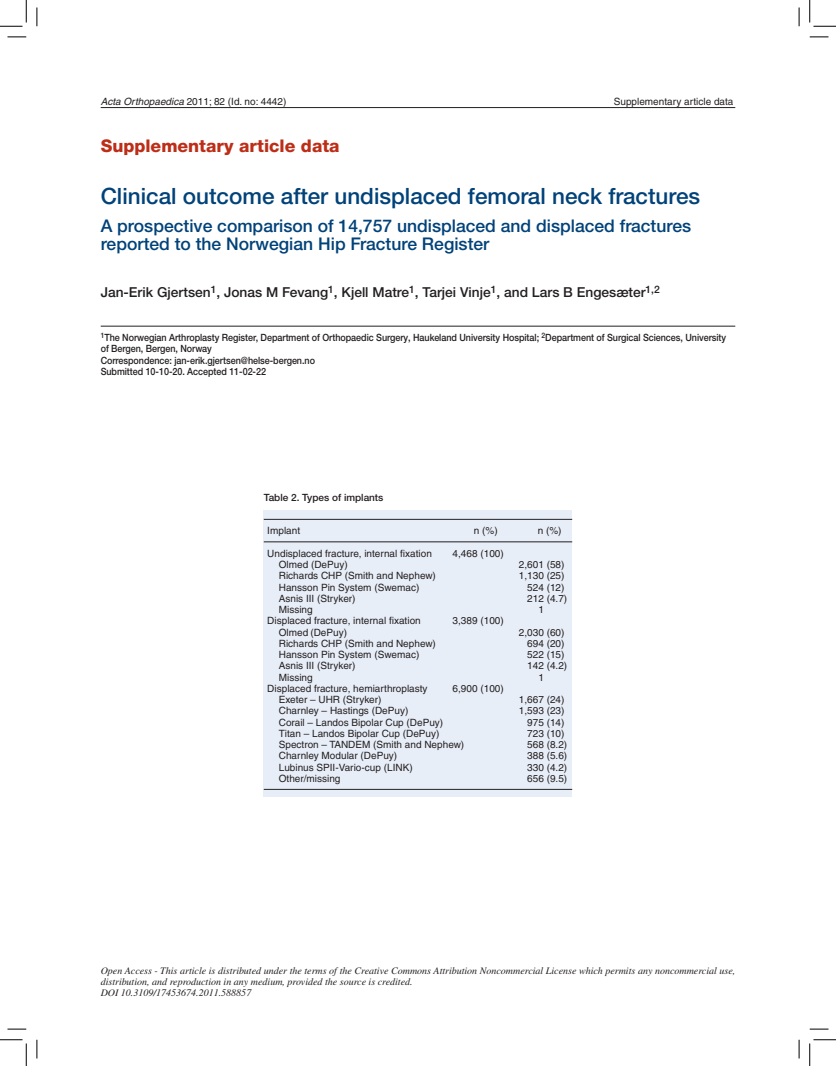
<style>
.page{position:relative;width:836px;height:1066px;background:#fff}
.page>*{position:absolute;margin:0;border:0;box-sizing:border-box;transform-origin:0 0}
.t1{font:500 22.5px "Helvetica Neue LTW1 G";color:#004279}
.t2{font:500 17.5px/17.5px "Helvetica Neue LTW1 G";color:#004279}
.t3{font:800 17.5px "Helvetica Neue LTW1 G";color:#bc2e18}
.t4{font:500 13.75px "Helvetica Neue LTW1 G";color:#231f20}
.t5{font:10px "Helvetica";color:#231f20}
.t6{font:500 10px/11.2px "Helvetica Neue LTW1 G";letter-spacing:-.005em;color:#231f20;scale:.9 1}
.t7{font:italic 10px/11.2px "Times";color:#231f20}
.t8{font:500 10px "Helvetica Neue LTW1 G";letter-spacing:-.005em;color:#231f20}
.s1{font-style:italic}
</style>
<div class="page">
<hr style="left:101px;top:107px;width:634px;height:1px;background:#231f20">
<div style="left:264px;top:511px;width:308px;height:286px;background:#e8eef8"></div>
<hr style="left:264px;top:519px;width:308px;height:1px;background:#231f20">
<hr style="left:264px;top:542px;width:308px;height:1px;background:#231f20">
<hr style="left:264px;top:789px;width:308px;height:1px;background:#231f20">
<hr style="left:101px;top:326px;width:634px;height:1px;background:#231f20">
<svg style="left:8px;top:36px;width:18px;height:2px"></svg>
<svg style="left:809px;top:36px;width:19px;height:2px"></svg>
<svg style="left:8px;top:1028px;width:18px;height:2px"></svg>
<svg style="left:809px;top:1028px;width:19px;height:2px"></svg>
<svg style="left:36px;top:8px;width:2px;height:18px"></svg>
<svg style="left:36px;top:1040px;width:2px;height:18px"></svg>
<svg style="left:798px;top:8px;width:1px;height:18px"></svg>
<svg style="left:798px;top:1040px;width:1px;height:18px"></svg>
<svg style="left:0;top:0;width:27px;height:27px"></svg>
<svg style="left:0;top:1039px;width:27px;height:27px"></svg>
<svg style="left:809px;top:0;width:27px;height:27px"></svg>
<svg style="left:809px;top:1039px;width:27px;height:27px"></svg>
<p class="t5" style="left:101px;top:96px;width:187px"><span class="s1">Acta Orthopaedica</span> 2011; 82 (Id. no: 4442)</p>
<p class="t5" style="left:614px;top:96px;width:121px">Supplementary article data</p>
<h2 class="t3" style="left:101px;top:136px;width:240px">Supplementary article data</h2>
<h1 class="t1" style="left:101px;top:182px;width:601px">Clinical outcome after undisplaced femoral neck fractures</h1>
<h2 class="t2" style="left:101px;top:217px;width:592px">A prospective comparison of 14,757 undisplaced and displaced fractures reported to the Norwegian Hip Fracture Register</h2>
<h3 class="t4" style="left:101px;top:284px;width:560px">Jan-Erik Gjertsen<sup>1</sup>, Jonas M Fevang<sup>1</sup>, Kjell Matre<sup>1</sup>, Tarjei Vinje<sup>1</sup>, and Lars B Engesæter<sup>1,2</sup></h3>
<p class="t6" style="left:101px;top:332px;width:696px"><sup>1</sup>The Norwegian Arthroplasty Register, Department of Orthopaedic Surgery, Haukeland University Hospital; <sup>2</sup>Department of Surgical Sciences, University of Bergen, Bergen, Norway<br>Correspondence: jan-erik.gjertsen@helse-bergen.no<br>Submitted 10-10-20. Accepted 11-02-22</p>
<p class="t8" style="left:264px;top:491px;width:121px">Table 2. Types of implants</p>
<p class="t5" style="left:267px;top:525px;width:34px">Implant</p>
<p class="t5" style="left:474px;top:525px;width:25px">n (%)</p>
<p class="t5" style="left:537px;top:525px;width:25px">n (%)</p>
<p class="t5" style="left:267px;top:547px;width:166px">Undisplaced fracture, internal fixation</p>
<p class="t5" style="left:452px;top:547px;width:53px">4,468 (100)</p>
<p class="t5" style="left:279px;top:559px;width:70px">Olmed (DePuy)</p>
<p class="t5" style="left:519px;top:559px;width:47px">2,601 (58)</p>
<p class="t5" style="left:279px;top:570px;width:159px">Richards CHP (Smith and Nephew)</p>
<p class="t5" style="left:519px;top:570px;width:47px">1,130 (25)</p>
<p class="t5" style="left:279px;top:581px;width:142px">Hansson Pin System (Swemac)</p>
<p class="t5" style="left:527px;top:581px;width:39px">524 (12)</p>
<p class="t5" style="left:279px;top:592px;width:78px">Asnis III (Stryker)</p>
<p class="t5" style="left:527px;top:592px;width:42px">212 (4.7)</p>
<p class="t5" style="left:279px;top:604px;width:35px">Missing</p>
<p class="t5" style="left:538px;top:604px;width:7px">1</p>
<p class="t5" style="left:267px;top:615px;width:155px">Displaced fracture, internal fixation</p>
<p class="t5" style="left:452px;top:615px;width:53px">3,389 (100)</p>
<p class="t5" style="left:279px;top:626px;width:70px">Olmed (DePuy)</p>
<p class="t5" style="left:519px;top:626px;width:47px">2,030 (60)</p>
<p class="t5" style="left:279px;top:637px;width:159px">Richards CHP (Smith and Nephew)</p>
<p class="t5" style="left:527px;top:637px;width:39px">694 (20)</p>
<p class="t5" style="left:279px;top:649px;width:142px">Hansson Pin System (Swemac)</p>
<p class="t5" style="left:527px;top:649px;width:39px">522 (15)</p>
<p class="t5" style="left:279px;top:660px;width:78px">Asnis III (Stryker)</p>
<p class="t5" style="left:527px;top:660px;width:42px">142 (4.2)</p>
<p class="t5" style="left:279px;top:671px;width:35px">Missing</p>
<p class="t5" style="left:538px;top:671px;width:7px">1</p>
<p class="t5" style="left:267px;top:682px;width:162px">Displaced fracture, hemiarthroplasty</p>
<p class="t5" style="left:452px;top:682px;width:53px">6,900 (100)</p>
<p class="t5" style="left:279px;top:694px;width:104px">Exeter – UHR (Stryker)</p>
<p class="t5" style="left:519px;top:694px;width:47px">1,667 (24)</p>
<p class="t5" style="left:279px;top:705px;width:131px">Charnley – Hastings (DePuy)</p>
<p class="t5" style="left:519px;top:705px;width:47px">1,593 (23)</p>
<p class="t5" style="left:279px;top:716px;width:166px">Corail – Landos Bipolar Cup (DePuy)</p>
<p class="t5" style="left:527px;top:716px;width:39px">975 (14)</p>
<p class="t5" style="left:279px;top:727px;width:162px">Titan – Landos Bipolar Cup (DePuy)</p>
<p class="t5" style="left:527px;top:727px;width:39px">723 (10)</p>
<p class="t5" style="left:279px;top:739px;width:187px">Spectron – TANDEM (Smith and Nephew)</p>
<p class="t5" style="left:527px;top:739px;width:42px">568 (8.2)</p>
<p class="t5" style="left:279px;top:750px;width:120px">Charnley Modular (DePuy)</p>
<p class="t5" style="left:527px;top:750px;width:42px">388 (5.6)</p>
<p class="t5" style="left:279px;top:761px;width:135px">Lubinus SPII-Vario-cup (LINK)</p>
<p class="t5" style="left:527px;top:761px;width:42px">330 (4.2)</p>
<p class="t5" style="left:279px;top:772px;width:63px">Other/missing</p>
<p class="t5" style="left:527px;top:772px;width:42px">656 (9.5)</p>
<p class="t7" style="left:101px;top:965px;width:636px">Open Access - This article is distributed under the terms of the Creative Commons Attribution Noncommercial License which permits any noncommercial use, distribution, and reproduction in any medium, provided the source is credited.<br>DOI 10.3109/17453674.2011.588857</p>
</div>
